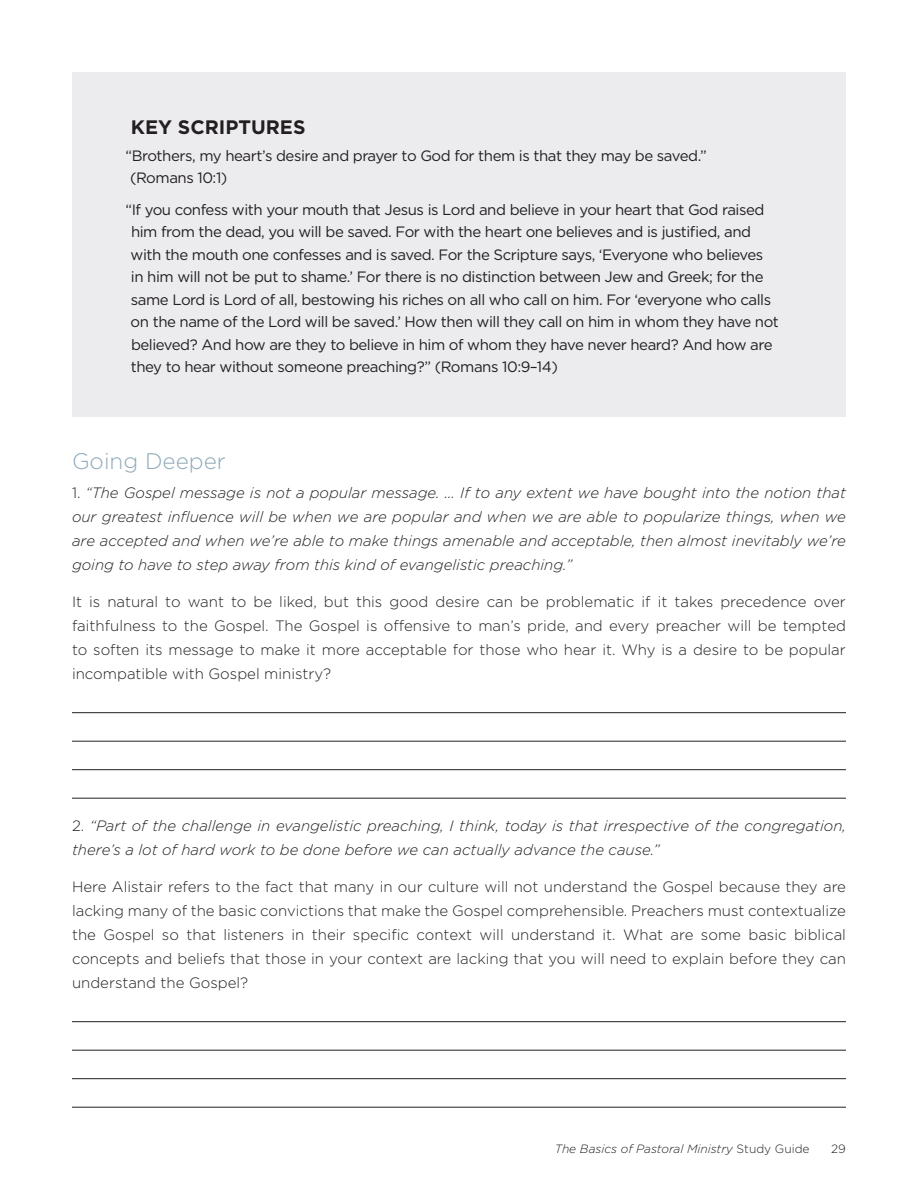
<style>
.page{position:relative;width:918px;height:1188px;background:#fff}
.page>*{position:absolute;margin:0;border:0;box-sizing:border-box;transform-origin:0 0}
.t1{font:300 22.5px "Gotham";color:#8faab9}
.t2{font:700 19.5px "Gotham";color:#231f20}
.t3{font:300 15px/24px "Gotham";color:#231f20;text-align:justify}
.t4{font:15px/22.5px "Gotham";letter-spacing:-.03em;color:#231f20}
.t5{font:italic 300 15px/24px "Gotham";color:#231f20;text-align:justify}
.t6{font:italic 300 12px "Gotham";color:#231f20}
.t7{font:300 12px "Gotham";color:#231f20}
.s1{font-style:normal}
</style>
<div class="page">
<div style="left:72px;top:72px;width:774px;height:345px;background:#ececee"></div>
<hr style="left:72px;top:712px;width:774px;height:1px;background:#231f20">
<hr style="left:72px;top:741px;width:774px;height:1px;background:#231f20">
<hr style="left:72px;top:769px;width:774px;height:1px;background:#231f20">
<hr style="left:72px;top:798px;width:774px;height:1px;background:#231f20">
<hr style="left:72px;top:1021px;width:774px;height:1px;background:#231f20">
<hr style="left:72px;top:1050px;width:774px;height:1px;background:#231f20">
<hr style="left:72px;top:1078px;width:774px;height:1px;background:#231f20">
<hr style="left:72px;top:1107px;width:774px;height:1px;background:#231f20">
<h2 class="t2" style="left:131px;top:114px;width:176px">KEY SCRIPTURES</h2>
<p class="t4" style="left:130px;top:144px;width:578px;text-indent:-5px">“Brothers, my heart’s desire and prayer to God for them is that they may be saved.” (Romans 10:1)</p>
<p class="t4" style="left:131px;top:198px;width:650px;text-indent:-5px">“If you confess with your mouth that Jesus is Lord and believe in your heart that God raised him from the dead, you will be saved. For with the heart one believes and is justified, and with the mouth one confesses and is saved. For the Scripture says, ‘Everyone who believes in him will not be put to shame.’ For there is no distinction between Jew and Greek; for the same Lord is Lord of all, bestowing his riches on all who call on him. For ‘everyone who calls on the name of the Lord will be saved.’ How then will they call on him in whom they have not believed? And how are they to believe in him of whom they have never heard? And how are they to hear without someone preaching?” (Romans 10:9–14)</p>
<h1 class="t1" style="left:72px;top:447px;width:155px">Going Deeper</h1>
<p class="t5" style="left:72px;top:480px;width:776px"><span class="s1">1.</span> “The Gospel message is not a popular message. … If to any extent we have bought into the notion that our greatest influence will be when we are popular and when we are able to popularize things, when we are accepted and when we’re able to make things amenable and acceptable, then almost inevitably we’re going to have to step away from this kind of evangelistic preaching.”</p>
<p class="t3" style="left:72px;top:590px;width:776px">It is natural to want to be liked, but this good desire can be problematic if it takes precedence over faithfulness to the Gospel. The Gospel is offensive to man’s pride, and every preacher will be tempted to soften its message to make it more acceptable for those who hear it. Why is a desire to be popular incompatible with Gospel ministry?</p>
<p class="t5" style="left:72px;top:813px;width:776px"><span class="s1">2.</span> “Part of the challenge in evangelistic preaching, I think, today is that irrespective of the congregation, there’s a lot of hard work to be done before we can actually advance the cause.”</p>
<p class="t3" style="left:72px;top:875px;width:776px">Here Alistair refers to the fact that many in our culture will not understand the Gospel because they are lacking many of the basic convictions that make the Gospel comprehensible. Preachers must contextualize the Gospel so that listeners in their specific context will understand it. What are some basic biblical concepts and beliefs that those in your context are lacking that you will need to explain before they can understand the Gospel?</p>
<p class="t6" style="left:555px;top:1141px;width:256px">The Basics of Pastoral Ministry <span class="s1">Study Guide</span></p>
<p class="t7" style="left:831px;top:1141px;width:16px">29</p>
</div>
